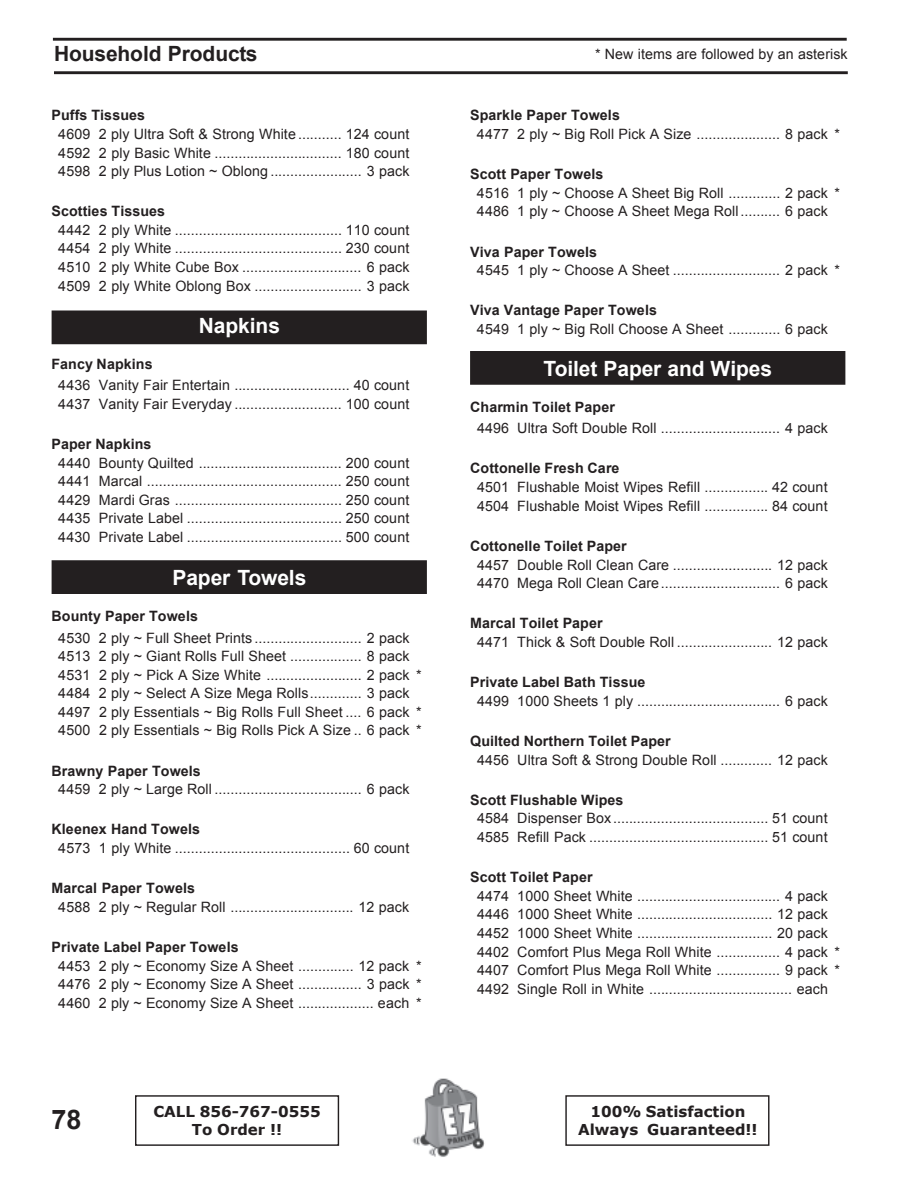
<style>
.page{position:relative;width:918px;height:1188px;background:#fff}
.page>*{position:absolute;margin:0;border:0;box-sizing:border-box;transform-origin:0 0}
.t1{font:700 27px "Arial";color:#231f20}
.t2{font:700 21px "Arial";letter-spacing:-.005em;color:#fff}
.t3{font:700 21px "Arial";letter-spacing:-.005em;color:#231f20}
.t4{font:700 15px/18px "Verdana";color:#231f20;text-align:center}
.t5{font:14.25px/18.6px "Arial";letter-spacing:.005em;color:#231f20}
.t6{font:700 14.25px "Arial";letter-spacing:.005em;color:#231f20}
</style>
<div class="page">
<div style="left:135px;top:1095px;width:204px;height:51px;border:1px solid #231f20"></div>
<div style="left:565px;top:1095px;width:205px;height:51px;border:1px solid #231f20"></div>
<img style="left:412px;top:1078px;width:73px;height:79px">
<div style="left:471px;top:352px;width:374px;height:32px;background:#231f20"></div>
<div style="left:470px;top:351px;width:375px;height:34px;border:1px solid #231f20"></div>
<hr style="left:54px;top:71px;width:794px;height:3px;background:#231f20">
<hr style="left:53px;top:38px;width:794px;height:3px;background:#231f20">
<div style="left:52px;top:311px;width:374px;height:33px;background:#231f20"></div>
<div style="left:52px;top:561px;width:374px;height:32px;background:#231f20"></div>
<div style="left:52px;top:560px;width:375px;height:34px;border:1px solid #231f20"></div>
<h2 class="t3" style="left:54px;top:46px;width:205px">Household Products</h2>
<p class="t5" style="left:595px;top:46px;width:254px">* New items are followed by an asterisk</p>
<p class="t6" style="left:51px;top:110px;width:95px">Puffs Tissues</p>
<p class="t5" style="left:58px;top:126px;width:353px;text-align:justify">4609 2 ply Ultra Soft &amp; Strong White ........... 124 count 4592 2 ply Basic White ................................ 180 count 4598 2 ply Plus Lotion ~ Oblong ....................... 3 pack</p>
<p class="t6" style="left:51px;top:206px;width:115px">Scotties Tissues</p>
<p class="t5" style="left:58px;top:222px;width:353px;text-align:justify">4442 2 ply White .......................................... 110 count 4454 2 ply White .......................................... 230 count 4510 2 ply White Cube Box .............................. 6 pack 4509 2 ply White Oblong Box ........................... 3 pack</p>
<h2 class="t2" style="left:199px;top:317px;width:83px">Napkins</h2>
<p class="t6" style="left:51px;top:359px;width:103px">Fancy Napkins</p>
<p class="t5" style="left:58px;top:377px;width:352px">4436 Vanity Fair Entertain ............................. 40 count<br>4437 Vanity Fair Everyday ........................... 100 count</p>
<p class="t6" style="left:51px;top:439px;width:102px">Paper Napkins</p>
<p class="t5" style="left:58px;top:455px;width:352px;text-align:justify">4440 Bounty Quilted .................................... 200 count 4441 Marcal ................................................. 250 count 4429 Mardi Gras .......................................... 250 count 4435 Private Label ....................................... 250 count 4430 Private Label ....................................... 500 count</p>
<h2 class="t2" style="left:172px;top:570px;width:135px">Paper Towels</h2>
<p class="t6" style="left:51px;top:611px;width:148px">Bounty Paper Towels</p>
<p class="t5" style="left:58px;top:630px;width:365px">4530 2 ply ~ Full Sheet Prints ........................... 2 pack 4513 2 ply ~ Giant Rolls Full Sheet .................. 8 pack 4531 2 ply ~ Pick A Size White ........................ 2 pack * 4484 2 ply ~ Select A Size Mega Rolls............. 3 pack 4497 2 ply Essentials ~ Big Rolls Full Sheet .... 6 pack * 4500 2 ply Essentials ~ Big Rolls Pick A Size .. 6 pack *</p>
<p class="t6" style="left:51px;top:765px;width:151px">Brawny Paper Towels</p>
<p class="t5" style="left:58px;top:781px;width:353px">4459 2 ply ~ Large Roll ..................................... 6 pack</p>
<p class="t6" style="left:51px;top:824px;width:150px">Kleenex Hand Towels</p>
<p class="t5" style="left:58px;top:840px;width:352px">4573 1 ply White ............................................ 60 count</p>
<p class="t6" style="left:51px;top:883px;width:145px">Marcal Paper Towels</p>
<p class="t5" style="left:58px;top:899px;width:352px">4588 2 ply ~ Regular Roll ............................... 12 pack</p>
<p class="t6" style="left:51px;top:942px;width:189px">Private Label Paper Towels</p>
<p class="t5" style="left:58px;top:957px;width:365px;text-align:justify">4453 2 ply ~ Economy Size A Sheet .............. 12 pack * 4476 2 ply ~ Economy Size A Sheet ................ 3 pack * 4460 2 ply ~ Economy Size A Sheet ................... each *</p>
<p class="t6" style="left:470px;top:110px;width:151px">Sparkle Paper Towels</p>
<p class="t5" style="left:477px;top:126px;width:365px">4477 2 ply ~ Big Roll Pick A Size ..................... 8 pack *</p>
<p class="t6" style="left:470px;top:169px;width:135px">Scott Paper Towels</p>
<p class="t5" style="left:477px;top:185px;width:365px">4516 1 ply ~ Choose A Sheet Big Roll ............. 2 pack *<br>4486 1 ply ~ Choose A Sheet Mega Roll.......... 6 pack</p>
<p class="t6" style="left:470px;top:246px;width:129px">Viva Paper Towels</p>
<p class="t5" style="left:477px;top:262px;width:365px">4545 1 ply ~ Choose A Sheet ........................... 2 pack *</p>
<p class="t6" style="left:470px;top:305px;width:188px">Viva Vantage Paper Towels</p>
<p class="t5" style="left:477px;top:321px;width:352px">4549 1 ply ~ Big Roll Choose A Sheet ............. 6 pack</p>
<h2 class="t2" style="left:544px;top:361px;width:230px">Toilet Paper and Wipes</h2>
<p class="t6" style="left:470px;top:402px;width:146px">Charmin Toilet Paper</p>
<p class="t5" style="left:477px;top:420px;width:352px">4496 Ultra Soft Double Roll .............................. 4 pack</p>
<p class="t6" style="left:470px;top:463px;width:151px">Cottonelle Fresh Care</p>
<p class="t5" style="left:477px;top:479px;width:352px">4501 Flushable Moist Wipes Refill ................ 42 count<br>4504 Flushable Moist Wipes Refill ................ 84 count</p>
<p class="t6" style="left:470px;top:540px;width:158px">Cottonelle Toilet Paper</p>
<p class="t5" style="left:477px;top:556px;width:352px">4457 Double Roll Clean Care ......................... 12 pack<br>4470 Mega Roll Clean Care.............................. 6 pack</p>
<p class="t6" style="left:470px;top:618px;width:134px">Marcal Toilet Paper</p>
<p class="t5" style="left:477px;top:634px;width:352px">4471 Thick &amp; Soft Double Roll ........................ 12 pack</p>
<p class="t6" style="left:470px;top:677px;width:177px">Private Label Bath Tissue</p>
<p class="t5" style="left:477px;top:693px;width:352px">4499 1000 Sheets 1 ply .................................... 6 pack</p>
<p class="t6" style="left:470px;top:736px;width:202px">Quilted Northern Toilet Paper</p>
<p class="t5" style="left:477px;top:752px;width:352px">4456 Ultra Soft &amp; Strong Double Roll ............. 12 pack</p>
<p class="t6" style="left:470px;top:794px;width:155px">Scott Flushable Wipes</p>
<p class="t5" style="left:477px;top:810px;width:352px">4584 Dispenser Box ....................................... 51 count<br>4585 Refill Pack ............................................. 51 count</p>
<p class="t6" style="left:470px;top:872px;width:124px">Scott Toilet Paper</p>
<p class="t5" style="left:477px;top:888px;width:365px">4474 1000 Sheet White .................................... 4 pack 4446 1000 Sheet White .................................. 12 pack 4452 1000 Sheet White .................................. 20 pack 4402 Comfort Plus Mega Roll White ................ 4 pack * 4407 Comfort Plus Mega Roll White ................ 9 pack * 4492 Single Roll in White .................................... each</p>
<h1 class="t1" style="left:51px;top:1109px;width:31px">78</h1>
<p class="t4" style="left:153px;top:1104px;width:169px">CALL 856-767-0555<br>To Order !!</p>
<p class="t4" style="left:590px;top:1104px;width:157px">100% Satisfaction</p>
<p class="t4" style="left:578px;top:1122px;width:181px">Always Guaranteed!!</p>
</div>
